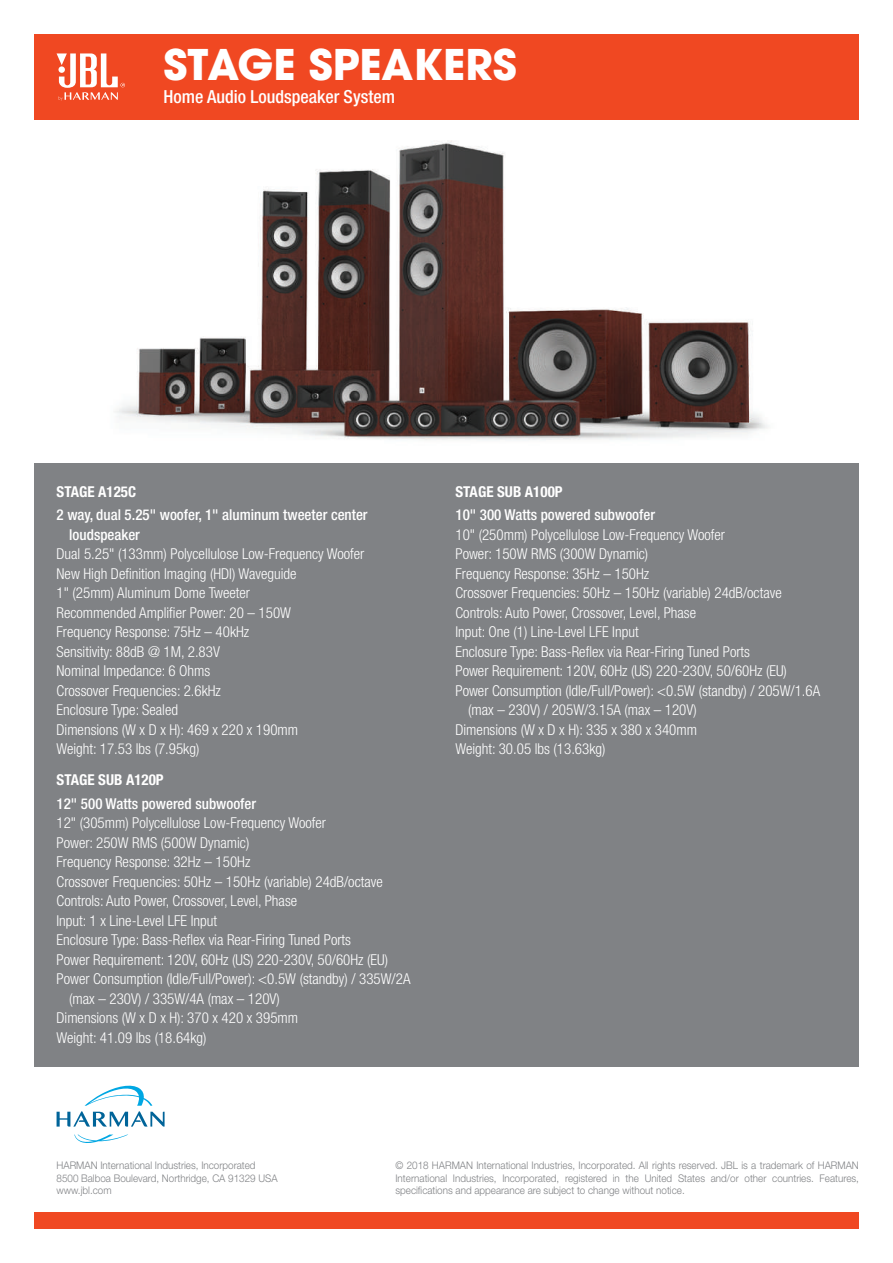
<style>
.page{position:relative;width:893px;height:1263px;background:#fff}
.page>*{position:absolute;margin:0;border:0;box-sizing:border-box;transform-origin:0 0}
.t1{font:700 42px "Avant Garde";color:#fff}
.t2{font:500 condensed 18px "Helvetica Neue LT Pro";color:#fff}
.t3{font:300 condensed 15px/19.5px "Helvetica Neue LT Pro";color:#fff}
.t4{font:500 condensed 15px/19.5px "Helvetica Neue LT Pro";color:#fff}
.t5{font:700 condensed 15px "Helvetica Neue LT Pro";color:#fff}
.t6{font:300 10.5px/12.6px "Helvetica Neue LT Std";color:#808285;text-align:justify;scale:.94 1}
.t7{font:300 10.5px/12.6px "Helvetica Neue LT Pro";color:#808285;scale:.94 1}
</style>
<div class="page">
<img style="left:115px;top:141px;width:653px;height:299px">
<div style="left:34px;top:34px;width:825px;height:85px;background:#f04822"></div>
<div style="left:34px;top:1213px;width:825px;height:16px;background:#f04822"></div>
<svg style="left:74px;top:1134px;width:54px;height:9px"></svg>
<svg style="left:57px;top:1085px;width:108px;height:41px"></svg>
<svg style="left:57px;top:53px;width:68px;height:48px"></svg>
<div style="left:34px;top:463px;width:825px;height:604px;background:#808285"></div>
<h1 class="t1" style="left:163px;top:38px;width:355px">STAGE SPEAKERS</h1>
<p class="t2" style="left:163px;top:86px;width:233px">Home Audio Loudspeaker System</p>
<p class="t5" style="left:57px;top:482px;width:81px">STAGE A125C</p>
<p class="t4" style="left:69px;top:505px;width:300px;text-indent:-13px">2 way, dual 5.25" woofer, 1" aluminum tweeter center loudspeaker</p>
<p class="t3" style="left:57px;top:544px;width:309px">Dual 5.25" (133mm) Polycellulose Low-Frequency Woofer New High Definition Imaging (HDI) Waveguide<br>1" (25mm) Aluminum Dome Tweeter<br>Recommended Amplifier Power: 20 – 150W<br>Frequency Response: 75Hz – 40kHz<br>Sensitivity: 88dB @ 1M, 2.83V<br>Nominal Impedance: 6 Ohms<br>Crossover Frequencies: 2.6kHz<br>Enclosure Type: Sealed<br>Dimensions (W x D x H): 469 x 220 x 190mm<br>Weight: 17.53 lbs (7.95kg)</p>
<p class="t5" style="left:57px;top:771px;width:109px">STAGE SUB A120P</p>
<p class="t4" style="left:57px;top:794px;width:201px">12" 500 Watts powered subwoofer</p>
<p class="t3" style="left:57px;top:813px;width:271px">12" (305mm) Polycellulose Low-Frequency Woofer</p>
<p class="t3" style="left:57px;top:833px;width:194px">Power: 250W RMS (500W Dynamic)</p>
<p class="t3" style="left:57px;top:852px;width:195px">Frequency Response: 32Hz – 150Hz</p>
<p class="t3" style="left:57px;top:872px;width:328px">Crossover Frequencies: 50Hz – 150Hz (variable) 24dB/octave</p>
<p class="t3" style="left:57px;top:891px;width:242px">Controls: Auto Power, Crossover, Level, Phase</p>
<p class="t3" style="left:57px;top:911px;width:162px">Input: 1 x Line-Level LFE Input</p>
<p class="t3" style="left:57px;top:930px;width:296px">Enclosure Type: Bass-Reflex via Rear-Firing Tuned Ports</p>
<p class="t3" style="left:57px;top:950px;width:333px">Power Requirement: 120V, 60Hz (US) 220-230V, 50/60Hz (EU)</p>
<p class="t3" style="left:57px;top:969px;width:355px">Power Consumption (Idle/Full/Power): &lt;0.5W (standby) / 335W/2A</p>
<p class="t3" style="left:69px;top:989px;width:212px">(max – 230V) / 335W/4A (max – 120V)</p>
<p class="t3" style="left:57px;top:1008px;width:243px">Dimensions (W x D x H): 370 x 420 x 395mm</p>
<p class="t3" style="left:57px;top:1028px;width:151px">Weight: 41.09 lbs (18.64kg)</p>
<p class="t5" style="left:455px;top:482px;width:109px">STAGE SUB A100P</p>
<p class="t4" style="left:455px;top:505px;width:201px">10" 300 Watts powered subwoofer</p>
<p class="t3" style="left:455px;top:525px;width:271px">10" (250mm) Polycellulose Low-Frequency Woofer</p>
<p class="t3" style="left:455px;top:544px;width:194px">Power: 150W RMS (300W Dynamic)</p>
<p class="t3" style="left:455px;top:564px;width:195px">Frequency Response: 35Hz – 150Hz</p>
<p class="t3" style="left:455px;top:583px;width:328px">Crossover Frequencies: 50Hz – 150Hz (variable) 24dB/octave</p>
<p class="t3" style="left:455px;top:603px;width:242px">Controls: Auto Power, Crossover, Level, Phase</p>
<p class="t3" style="left:455px;top:622px;width:185px">Input: One (1) Line-Level LFE Input</p>
<p class="t3" style="left:455px;top:642px;width:296px">Enclosure Type: Bass-Reflex via Rear-Firing Tuned Ports</p>
<p class="t3" style="left:455px;top:661px;width:333px">Power Requirement: 120V, 60Hz (US) 220-230V, 50/60Hz (EU)</p>
<p class="t3" style="left:455px;top:681px;width:366px">Power Consumption (Idle/Full/Power): &lt;0.5W (standby) / 205W/1.6A</p>
<p class="t3" style="left:468px;top:700px;width:230px">(max – 230V) / 205W/3.15A (max – 120V)</p>
<p class="t3" style="left:455px;top:720px;width:243px">Dimensions (W x D x H): 335 x 380 x 340mm</p>
<p class="t3" style="left:455px;top:739px;width:151px">Weight: 30.05 lbs (13.63kg)</p>
<p class="t7" style="left:57px;top:1159px;width:237px">HARMAN International Industries, Incorporated<br>8500 Balboa Boulevard, Northridge, CA 91329 USA www.jbl.com</p>
<p class="t6" style="left:395px;top:1159px;width:495px">© 2018 HARMAN International Industries, Incorporated. All rights reserved. JBL is a trademark of HARMAN International Industries, Incorporated, registered in the United States and/or other countries. Features, specifications and appearance are subject to change without notice.</p>
</div>
